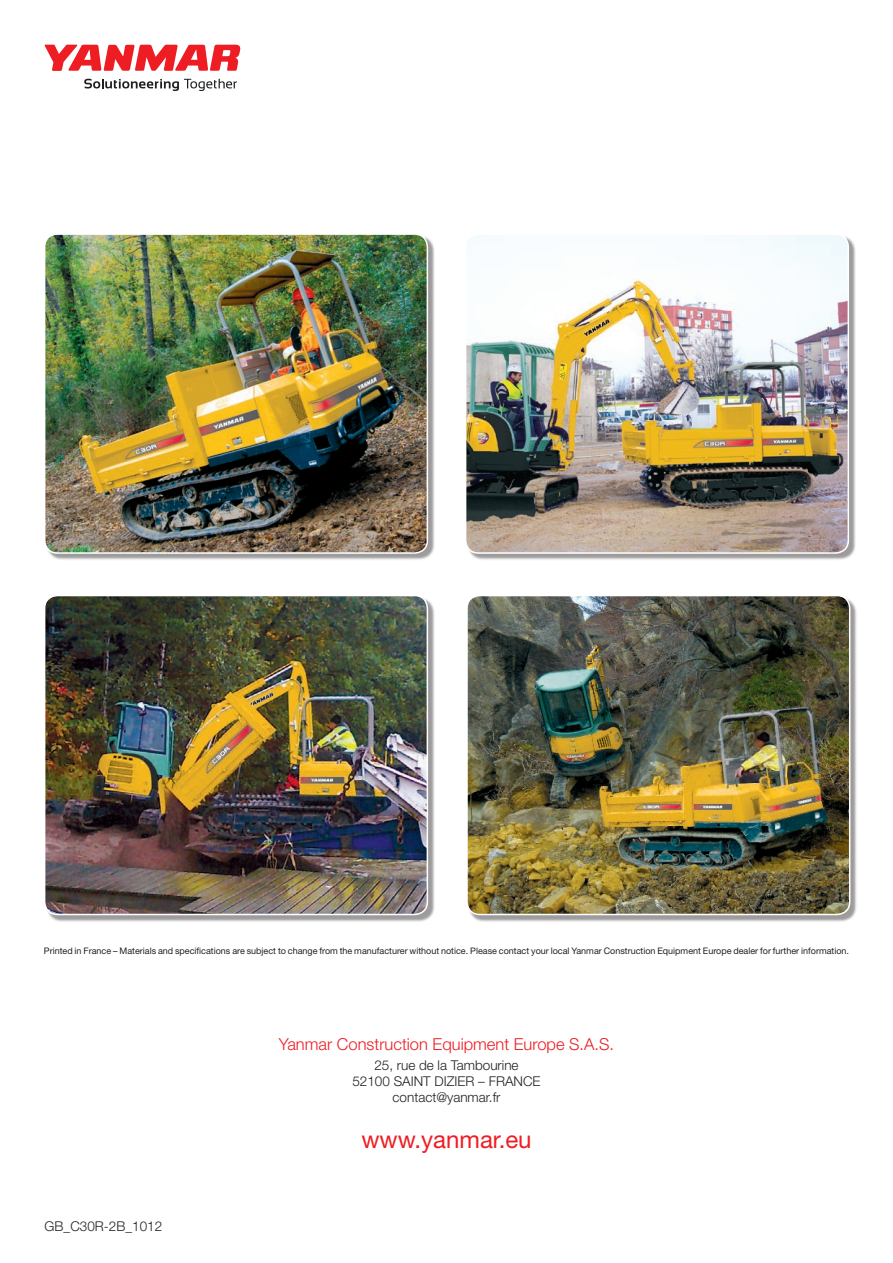
<style>
.page{position:relative;width:893px;height:1263px;background:#fff}
.page>*{position:absolute;margin:0;border:0;box-sizing:border-box;transform-origin:0 0}
.t1{font:24px "Helvetica Neue LT Std";color:#ee1d23}
.t2{font:300 16.5px "Helvetica Neue LT Std";color:#ee1d23}
.t3{font:300 13.5px/16.2px "Helvetica Neue LT Std";color:#231f20;text-align:center}
.t4{font:9px "Helvetica Neue LT Std";color:#231f20}
</style>
<div class="page">
<div style="left:45px;top:235px;width:390px;height:326px;background:#231f20;opacity:.45"></div>
<img style="left:45px;top:234px;width:384px;height:319px">
<div style="left:466px;top:235px;width:390px;height:326px;background:#231f20;opacity:.45"></div>
<img style="left:466px;top:235px;width:384px;height:318px">
<div style="left:45px;top:596px;width:390px;height:326px;background:#231f20;opacity:.45"></div>
<img style="left:45px;top:596px;width:384px;height:318px">
<div style="left:468px;top:596px;width:389px;height:326px;background:#231f20;opacity:.45"></div>
<img style="left:467px;top:596px;width:384px;height:318px">
<svg style="left:84px;top:79px;width:153px;height:12px"></svg>
<svg style="left:45px;top:45px;width:195px;height:26px"></svg>
<p class="t4" style="left:44px;top:945px;width:807px">Printed in France – Materials and specifications are subject to change from the manufacturer without notice. Please contact your local Yanmar Construction Equipment Europe dealer for further information.</p>
<h3 class="t3" style="left:45px;top:1217px;width:119px">GB_C30R-2B_1012</h3>
<h2 class="t2" style="left:279px;top:1034px;width:337px">Yanmar Construction Equipment Europe S.A.S.</h2>
<h3 class="t3" style="left:352px;top:1057px;width:190px">25, rue de la Tambourine<br>52100 SAINT DIZIER – FRANCE contact@yanmar.fr</h3>
<h1 class="t1" style="left:361px;top:1125px;width:172px">www.yanmar.eu</h1>
</div>
